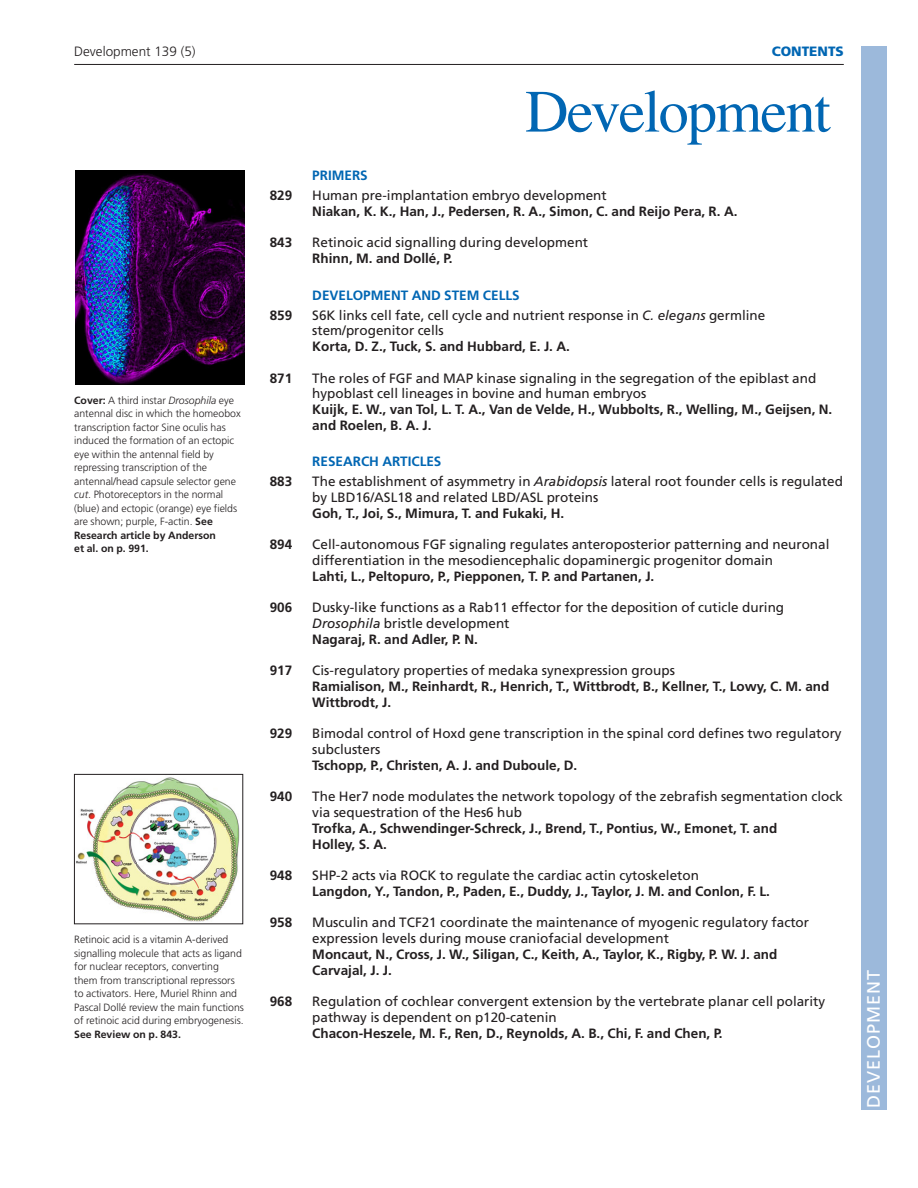
<style>
.page{position:relative;width:918px;height:1188px;background:#fff}
.page>*{position:absolute;margin:0;border:0;box-sizing:border-box;transform-origin:0 0}
.t1{font:18px "Frutiger LT Std";letter-spacing:.055em;color:#fff}
.t2{font:13.5px/15.8px "Frutiger LT Std";color:#231f20}
.t3{font:700 13.5px/15.8px "Frutiger LT Std";color:#231f20}
.t4{font:700 13.5px "Frutiger LT Std";color:#0166b3}
.t5{font:300 13.5px "Frutiger LT Std";color:#231f20}
.t6{font:900 13.5px "Frutiger LT Std";color:#0166b3}
.t7{font:300 10.5px/13.5px "Frutiger LT Std";color:#231f20}
.t8{font:700 10.5px "Frutiger LT Std";color:#231f20}
.s1{font-weight:700}
.s2{font-style:italic}
</style>
<div class="page">
<hr style="left:74px;top:64px;width:770px;height:1px;background:#231f20">
<img style="left:75px;top:170px;width:169px;height:215px">
<img style="left:76px;top:777px;width:164px;height:145px">
<div style="left:74px;top:774px;width:169px;height:150px;border:1px solid #231f20"></div>
<svg style="left:526px;top:90px;width:305px;height:55px"></svg>
<div style="left:861px;top:46px;width:25px;height:1064px;background:#9cb9db"></div>
<p class="t5" style="left:74px;top:46px;width:123px">Development 139 (5)</p>
<p class="t6" style="left:772px;top:44px;width:74px">CONTENTS</p>
<p class="t7" style="left:74px;top:394px;width:168px"><span class="s1">Cover:</span> A third instar <span class="s2">Drosophila</span> eye antennal disc in which the homeobox transcription factor Sine oculis has induced the formation of an ectopic eye within the antennal field by repressing transcription of the antennal/head capsule selector gene <span class="s2">cut</span>. Photoreceptors in the normal (blue) and ectopic (orange) eye fields are shown; purple, F-actin. <span class="s1">See Research article by Anderson<br>et al. on p. 991.</span></p>
<p class="t7" style="left:74px;top:934px;width:171px">Retinoic acid is a vitamin A-derived signalling molecule that acts as ligand for nuclear receptors, converting them from transcriptional repressors to activators. Here, Muriel Rhinn and Pascal Dollé review the main functions of retinoic acid during embryogenesis.</p>
<p class="t8" style="left:74px;top:1030px;width:108px">See Review on p. 843.</p>
<p class="t4" style="left:312px;top:170px;width:57px">PRIMERS</p>
<p class="t3" style="left:270px;top:189px;width:24px">829</p>
<p class="t2" style="left:312px;top:189px;width:296px">Human pre-implantation embryo development</p>
<p class="t3" style="left:312px;top:205px;width:427px">Niakan, K. K., Han, J., Pedersen, R. A., Simon, C. and Reijo Pera, R. A.</p>
<p class="t3" style="left:270px;top:236px;width:24px">843</p>
<p class="t2" style="left:312px;top:236px;width:277px">Retinoic acid signalling during development</p>
<p class="t3" style="left:312px;top:252px;width:142px">Rhinn, M. and Dollé, P.</p>
<p class="t4" style="left:312px;top:290px;width:209px">DEVELOPMENT AND STEM CELLS</p>
<p class="t3" style="left:270px;top:308px;width:24px">859</p>
<p class="t2" style="left:312px;top:308px;width:455px">S6K links cell fate, cell cycle and nutrient response in <span class="s2">C. elegans</span> germline stem/progenitor cells</p>
<p class="t3" style="left:312px;top:340px;width:259px">Korta, D. Z., Tuck, S. and Hubbard, E. J. A.</p>
<p class="t3" style="left:270px;top:371px;width:24px">871</p>
<p class="t2" style="left:312px;top:371px;width:506px">The roles of FGF and MAP kinase signaling in the segregation of the epiblast and hypoblast cell lineages in bovine and human embryos</p>
<p class="t3" style="left:312px;top:403px;width:522px">Kuijk, E. W., van Tol, L. T. A., Van de Velde, H., Wubbolts, R., Welling, M., Geijsen, N. and Roelen, B. A. J.</p>
<p class="t4" style="left:312px;top:456px;width:131px">RESEARCH ARTICLES</p>
<p class="t3" style="left:270px;top:475px;width:24px">883</p>
<p class="t2" style="left:312px;top:475px;width:532px">The establishment of asymmetry in <span class="s2">Arabidopsis</span> lateral root founder cells is regulated by LBD16/ASL18 and related LBD/ASL proteins</p>
<p class="t3" style="left:312px;top:507px;width:253px">Goh, T., Joi, S., Mimura, T. and Fukaki, H.</p>
<p class="t3" style="left:270px;top:538px;width:24px">894</p>
<p class="t2" style="left:312px;top:538px;width:519px">Cell-autonomous FGF signaling regulates anteroposterior patterning and neuronal differentiation in the mesodiencephalic dopaminergic progenitor domain</p>
<p class="t3" style="left:312px;top:570px;width:344px">Lahti, L., Peltopuro, P., Piepponen, T. P. and Partanen, J.</p>
<p class="t3" style="left:270px;top:601px;width:24px">906</p>
<p class="t2" style="left:312px;top:601px;width:473px">Dusky-like functions as a Rab11 effector for the deposition of cuticle during<br><span class="s2">Drosophila</span> bristle development<br><span class="s1">Nagaraj, R. and Adler, P. N.</span></p>
<p class="t3" style="left:270px;top:664px;width:24px">917</p>
<p class="t2" style="left:312px;top:664px;width:364px">Cis-regulatory properties of medaka synexpression groups</p>
<p class="t3" style="left:312px;top:680px;width:519px">Ramialison, M., Reinhardt, R., Henrich, T., Wittbrodt, B., Kellner, T., Lowy, C. M. and<br>Wittbrodt, J.</p>
<p class="t3" style="left:270px;top:727px;width:24px">929</p>
<p class="t2" style="left:312px;top:727px;width:531px">Bimodal control of Hoxd gene transcription in the spinal cord defines two regulatory subclusters</p>
<p class="t3" style="left:312px;top:759px;width:267px">Tschopp, P., Christen, A. J. and Duboule, D.</p>
<p class="t3" style="left:270px;top:790px;width:24px">940</p>
<p class="t2" style="left:312px;top:790px;width:532px">The Her7 node modulates the network topology of the zebrafish segmentation clock via sequestration of the Hes6 hub</p>
<p class="t3" style="left:312px;top:822px;width:466px">Trofka, A., Schwendinger-Schreck, J., Brend, T., Pontius, W., Emonet, T. and<br>Holley, S. A.</p>
<p class="t3" style="left:270px;top:869px;width:24px">948</p>
<p class="t2" style="left:312px;top:869px;width:388px">SHP-2 acts via ROCK to regulate the cardiac actin cytoskeleton</p>
<p class="t3" style="left:312px;top:885px;width:459px">Langdon, Y., Tandon, P., Paden, E., Duddy, J., Taylor, J. M. and Conlon, F. L.</p>
<p class="t3" style="left:270px;top:916px;width:24px">958</p>
<p class="t2" style="left:312px;top:916px;width:498px">Musculin and TCF21 coordinate the maintenance of myogenic regulatory factor expression levels during mouse craniofacial development</p>
<p class="t3" style="left:312px;top:948px;width:467px">Moncaut, N., Cross, J. W., Siligan, C., Keith, A., Taylor, K., Rigby, P. W. J. and<br>Carvajal, J. J.</p>
<p class="t3" style="left:270px;top:995px;width:24px">968</p>
<p class="t2" style="left:312px;top:995px;width:514px">Regulation of cochlear convergent extension by the vertebrate planar cell polarity pathway is dependent on p120-catenin</p>
<p class="t3" style="left:312px;top:1026px;width:412px">Chacon-Heszele, M. F., Ren, D., Reynolds, A. B., Chi, F. and Chen, P.</p>
<h1 class="t1" style="left:863px;top:1108px;width:140px;rotate:-90deg">DEVELOPMENT</h1>
</div>
